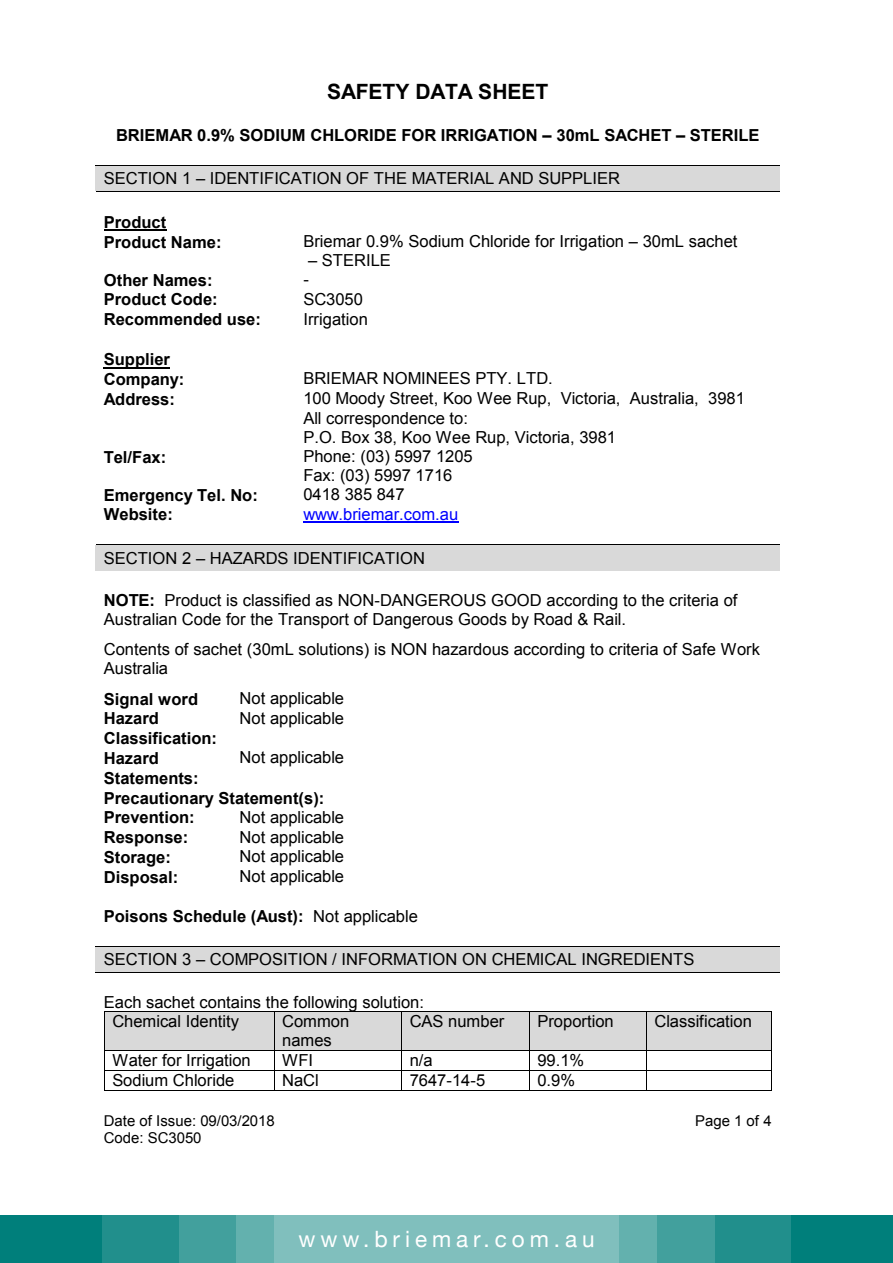
<style>
.page{position:relative;width:893px;height:1263px;background:#fff}
.page>*{position:absolute;margin:0;border:0;box-sizing:border-box;transform-origin:0 0}
.t1{font:22.5px "Helvetica Neue";letter-spacing:.22em;color:#fff}
.t2{font:700 21px "Arial";letter-spacing:-.005em;color:#000}
.t3{font:16.5px/19px "Arial";color:#000}
.t4{font:700 16.5px/19.8px "Arial";color:#000}
.t5{font:16.5px "Arial";color:#00f}
.t6{font:15px "Arial";color:#000}
.s1{font-style:inherit}
.s2{font-weight:700}
.s3{font-weight:400}
</style>
<div class="page">
<div style="left:0;top:1215px;width:893px;height:48px;background:#007f7b"></div>
<div style="left:102px;top:1215px;width:689px;height:48px;background:#218f8c"></div>
<div style="left:179px;top:1215px;width:535px;height:48px;background:#42a09d"></div>
<div style="left:236px;top:1215px;width:421px;height:48px;background:#63b1ae"></div>
<div style="left:274px;top:1215px;width:345px;height:48px;background:#80bfbd"></div>
<div style="left:96px;top:166px;width:684px;height:25px;background:#d9d9d9"></div>
<hr style="left:96px;top:165px;width:684px;height:1px;background:#000">
<hr style="left:96px;top:191px;width:199px;height:1px;background:#000">
<hr style="left:296px;top:191px;width:484px;height:1px;background:#000">
<hr style="left:104px;top:229px;width:62px;height:2px;background:#000">
<hr style="left:104px;top:367px;width:66px;height:2px;background:#000">
<hr style="left:303px;top:522px;width:155px;height:1px;background:#00f">
<div style="left:96px;top:545px;width:684px;height:25px;background:#d9d9d9"></div>
<hr style="left:96px;top:544px;width:199px;height:1px;background:#000">
<hr style="left:296px;top:544px;width:484px;height:1px;background:#000">
<div style="left:96px;top:947px;width:684px;height:25px;background:#d9d9d9"></div>
<hr style="left:96px;top:946px;width:684px;height:1px;background:#000">
<hr style="left:96px;top:972px;width:684px;height:1px;background:#000">
<div style="left:105px;top:1012px;width:169px;height:38px;background:#d9d9d9"></div>
<div style="left:274px;top:1012px;width:127px;height:38px;background:#d9d9d9"></div>
<div style="left:402px;top:1012px;width:127px;height:38px;background:#d9d9d9"></div>
<div style="left:530px;top:1012px;width:116px;height:38px;background:#d9d9d9"></div>
<div style="left:647px;top:1012px;width:124px;height:38px;background:#d9d9d9"></div>
<hr style="left:105px;top:1011px;width:169px;height:1px;background:#000">
<hr style="left:274px;top:1011px;width:127px;height:1px;background:#000">
<hr style="left:402px;top:1011px;width:127px;height:1px;background:#000">
<hr style="left:530px;top:1011px;width:116px;height:1px;background:#000">
<hr style="left:647px;top:1011px;width:124px;height:1px;background:#000">
<hr style="left:104px;top:1012px;width:1px;height:38px;background:#000">
<hr style="left:274px;top:1012px;width:1px;height:38px;background:#000">
<hr style="left:401px;top:1012px;width:1px;height:38px;background:#000">
<hr style="left:529px;top:1012px;width:1px;height:38px;background:#000">
<hr style="left:646px;top:1012px;width:1px;height:38px;background:#000">
<hr style="left:771px;top:1012px;width:1px;height:38px;background:#000">
<hr style="left:105px;top:1050px;width:169px;height:1px;background:#000">
<hr style="left:274px;top:1050px;width:127px;height:1px;background:#000">
<hr style="left:402px;top:1050px;width:127px;height:1px;background:#000">
<hr style="left:530px;top:1050px;width:116px;height:1px;background:#000">
<hr style="left:647px;top:1050px;width:124px;height:1px;background:#000">
<hr style="left:105px;top:1070px;width:169px;height:1px;background:#000">
<hr style="left:274px;top:1070px;width:127px;height:1px;background:#000">
<hr style="left:402px;top:1070px;width:127px;height:1px;background:#000">
<hr style="left:530px;top:1070px;width:116px;height:1px;background:#000">
<hr style="left:647px;top:1070px;width:124px;height:1px;background:#000">
<svg style="left:104px;top:1050px;width:1px;height:41px"></svg>
<hr style="left:105px;top:1090px;width:169px;height:1px;background:#000">
<svg style="left:274px;top:1051px;width:1px;height:39px"></svg>
<hr style="left:274px;top:1090px;width:127px;height:1px;background:#000">
<svg style="left:401px;top:1050px;width:1px;height:41px"></svg>
<hr style="left:402px;top:1090px;width:127px;height:1px;background:#000">
<svg style="left:529px;top:1050px;width:1px;height:41px"></svg>
<hr style="left:530px;top:1090px;width:116px;height:1px;background:#000">
<svg style="left:646px;top:1050px;width:1px;height:41px"></svg>
<hr style="left:647px;top:1090px;width:124px;height:1px;background:#000">
<svg style="left:771px;top:1050px;width:1px;height:41px"></svg>
<p class="t2" style="left:327px;top:78px;width:223px">SAFETY DATA SHEET</p>
<p class="t4" style="left:116px;top:126px;width:645px">BRIEMAR 0.9% SODIUM CHLORIDE FOR IRRIGATION <span class="s1">–</span> 30mL SACHET <span class="s1">–</span> STERILE</p>
<p class="t3" style="left:104px;top:169px;width:518px">SECTION 1 <span class="s1">–</span> IDENTIFICATION OF THE MATERIAL AND SUPPLIER</p>
<p class="t4" style="left:104px;top:213px;width:119px">Product<br>Product Name:</p>
<p class="t3" style="left:303px;top:232px;width:436px">Briemar 0.9% Sodium Chloride for Irrigation <span class="s1">–</span> 30mL sachet</p>
<p class="t3" style="left:308px;top:251px;width:84px"><span class="s1">–</span> STERILE</p>
<p class="t4" style="left:104px;top:271px;width:110px">Other Names:</p>
<p class="t3" style="left:303px;top:270px;width:7px">-</p>
<p class="t4" style="left:104px;top:290px;width:115px">Product Code:</p>
<p class="t3" style="left:303px;top:290px;width:61px">SC3050</p>
<p class="t4" style="left:104px;top:310px;width:159px">Recommended use:</p>
<p class="t3" style="left:303px;top:310px;width:66px">Irrigation</p>
<p class="t4" style="left:104px;top:350px;width:82px">Supplier<br>Company:</p>
<p class="t3" style="left:303px;top:369px;width:251px">BRIEMAR NOMINEES PTY. LTD.</p>
<p class="t4" style="left:104px;top:389px;width:73px">Address:</p>
<p class="t3" style="left:303px;top:389px;width:443px;line-height:19.5px">100 Moody Street, Koo Wee Rup, Victoria, Australia, 3981<br>All correspondence to:<br>P.O. Box 38, Koo Wee Rup, Victoria, 3981</p>
<p class="t4" style="left:104px;top:447px;width:64px">Tel/Fax:</p>
<p class="t3" style="left:303px;top:447px;width:171px">Phone: (03) 5997 1205<br>Fax: (03) 5997 1716</p>
<p class="t4" style="left:104px;top:485px;width:156px">Emergency Tel. No:</p>
<p class="t3" style="left:303px;top:485px;width:103px">0418 385 847</p>
<p class="t4" style="left:104px;top:505px;width:71px">Website:</p>
<p class="t5" style="left:303px;top:503px;width:157px">www.briemar.com.au</p>
<p class="t3" style="left:104px;top:548px;width:323px">SECTION 2 <span class="s1">–</span> HAZARDS IDENTIFICATION</p>
<p class="t3" style="left:104px;top:591px;width:635px"><span class="s2">NOTE:</span> Product is classified as NON-DANGEROUS GOOD according to the criteria of<br>Australian Code for the Transport of Dangerous Goods by Road &amp; Rail.</p>
<p class="t3" style="left:104px;top:640px;width:658px">Contents of sachet (30mL solutions) is NON hazardous according to criteria of Safe Work<br>Australia</p>
<p class="t4" style="left:104px;top:689px;width:96px">Signal word</p>
<p class="t3" style="left:240px;top:689px;width:106px">Not applicable</p>
<p class="t4" style="left:104px;top:709px;width:115px">Hazard<br>Classification:</p>
<p class="t3" style="left:240px;top:709px;width:106px">Not applicable</p>
<p class="t4" style="left:104px;top:749px;width:96px">Hazard<br>Statements:</p>
<p class="t3" style="left:240px;top:748px;width:106px">Not applicable</p>
<p class="t4" style="left:104px;top:788px;width:222px">Precautionary Statement(s):<br>Prevention:</p>
<p class="t3" style="left:240px;top:808px;width:106px">Not applicable</p>
<p class="t4" style="left:104px;top:828px;width:86px">Response:</p>
<p class="t3" style="left:240px;top:827px;width:106px">Not applicable</p>
<p class="t4" style="left:104px;top:848px;width:69px">Storage:</p>
<p class="t3" style="left:240px;top:847px;width:106px">Not applicable</p>
<p class="t4" style="left:104px;top:868px;width:76px">Disposal:</p>
<p class="t3" style="left:240px;top:867px;width:106px">Not applicable</p>
<p class="t4" style="left:104px;top:907px;width:315px">Poisons Schedule (Aust): <span class="s3">Not applicable</span></p>
<p class="t3" style="left:104px;top:950px;width:592px">SECTION 3 <span class="s1">–</span> COMPOSITION / INFORMATION ON CHEMICAL INGREDIENTS</p>
<p class="t3" style="left:112px;top:992px;width:313px;line-height:19.8px;text-indent:-8px">Each sachet contains the following solution:<br>Chemical Identity</p>
<p class="t3" style="left:282px;top:1012px;width:69px">Common names</p>
<p class="t3" style="left:410px;top:1012px;width:96px">CAS number</p>
<p class="t3" style="left:537px;top:1012px;width:78px">Proportion</p>
<p class="t3" style="left:654px;top:1012px;width:99px">Classification</p>
<p class="t3" style="left:112px;top:1051px;width:140px">Water for Irrigation</p>
<p class="t3" style="left:282px;top:1051px;width:33px">WFI</p>
<p class="t3" style="left:410px;top:1051px;width:25px">n/a</p>
<p class="t3" style="left:537px;top:1051px;width:48px">99.1%</p>
<p class="t3" style="left:112px;top:1071px;width:124px">Sodium Chloride</p>
<p class="t3" style="left:282px;top:1071px;width:38px">NaCl</p>
<p class="t3" style="left:410px;top:1071px;width:77px">7647-14-5</p>
<p class="t3" style="left:537px;top:1071px;width:39px">0.9%</p>
<p class="t6" style="left:104px;top:1111px;width:172px">Date of Issue: 09/03/2018</p>
<p class="t6" style="left:695px;top:1111px;width:78px">Page 1 of 4</p>
<p class="t6" style="left:104px;top:1128px;width:99px">Code: SC3050</p>
<h1 class="t1" style="left:298px;top:1222px;width:298px">www.briemar.com.au</h1>
</div>
